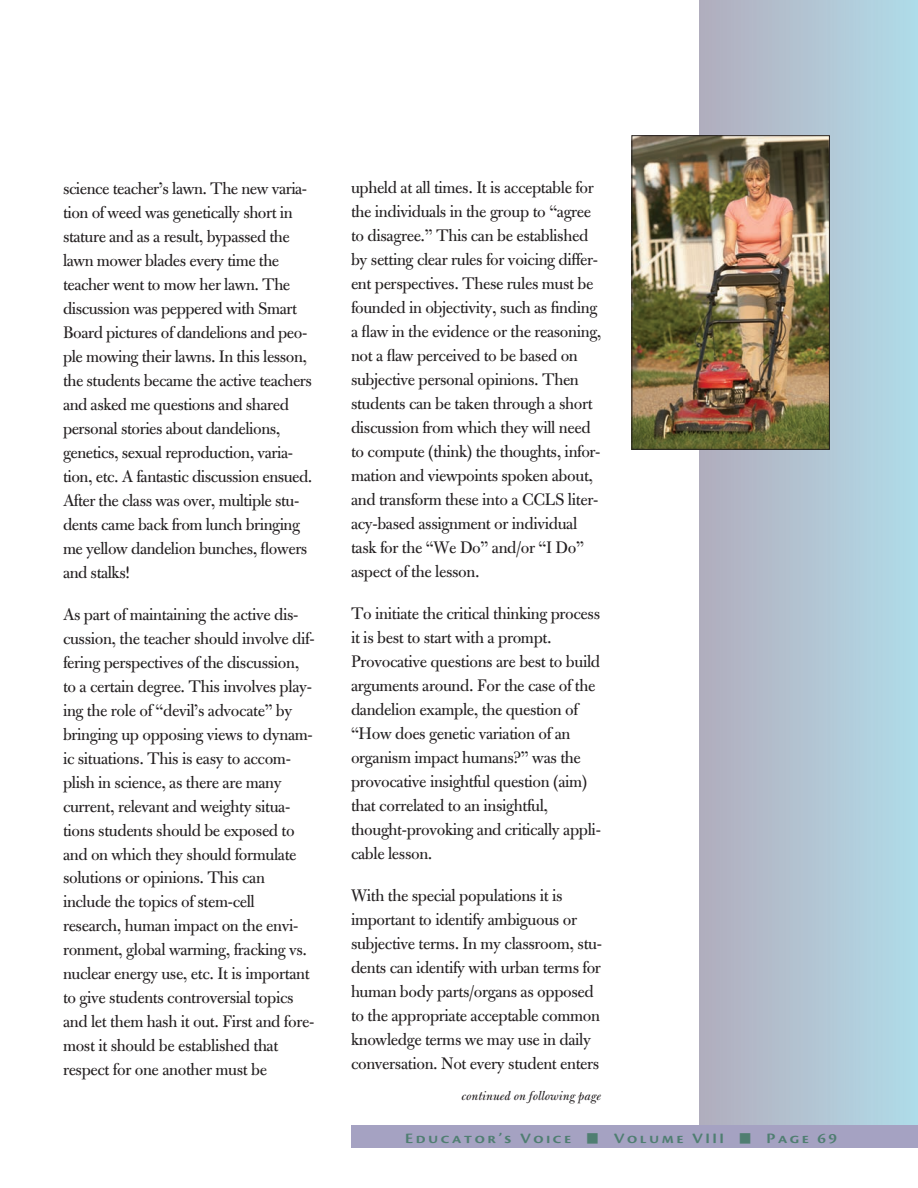
<style>
.page{position:relative;width:918px;height:1188px;background:#fff}
.page>*{position:absolute;margin:0;border:0;box-sizing:border-box;transform-origin:0 0}
.t1{font:18px/24px "Bulmer MT Std";letter-spacing:-.02em;color:#231f20}
.t2{font:15px "Cronos Pro Semibold Disp";letter-spacing:.14em;color:#4f7e71;scale:1.2 1}
.t3{font:italic 13.5px "Bulmer MT Std";color:#231f20}
</style>
<div class="page">
<div style="left:699px;top:0;width:219px;height:1125px;background:linear-gradient(to right,#b2adbd,#b1dce9)"></div>
<div style="left:352px;top:1125px;width:566px;height:23px;background:#a5a2c2"></div>
<img style="left:634px;top:137px;width:194px;height:311px">
<div style="left:632px;top:135px;width:198px;height:315px;border:1px solid #231f20"></div>
<p class="t1" style="left:63px;top:176px;width:251px">science teacher’s lawn. The new varia&shy;tion of weed was genetically short in stature and as a result, bypassed the lawn mower blades every time the teacher went to mow her lawn. The discussion was peppered with Smart Board pictures of dandelions and peo&shy;ple mowing their lawns. In this lesson, the students became the active teachers and asked me questions and shared personal stories about dandelions, genetics, sexual reproduction, varia&shy;tion, etc. A fantastic discussion ensued.<br>After the class was over, multiple stu&shy;dents came back from lunch bringing me yellow dandelion bunches, flowers and stalks!</p>
<p class="t1" style="left:63px;top:602px;width:253px">As part of maintaining the active dis&shy;cussion, the teacher should involve dif&shy;fering perspectives of the discussion, to a certain degree. This involves play&shy;ing the role of “devil’s advocate” by bringing up opposing views to dynam&shy;ic situations. This is easy to accom&shy;plish in science, as there are many current, relevant and weighty situa&shy;tions students should be exposed to and on which they should formulate solutions or opinions. This can include the topics of stem-cell research, human impact on the envi&shy;ronment, global warming, fracking vs. nuclear energy use, etc. It is important to give students controversial topics and let them hash it out. First and fore&shy;most it should be established that respect for one another must be</p>
<p class="t1" style="left:351px;top:176px;width:252px">upheld at all times. It is acceptable for the individuals in the group to “agree to disagree.” This can be established by setting clear rules for voicing differ&shy;ent perspectives. These rules must be founded in objectivity, such as finding a flaw in the evidence or the reasoning, not a flaw perceived to be based on subjective personal opinions. Then students can be taken through a short discussion from which they will need to compute (think) the thoughts, infor&shy;mation and viewpoints spoken about, and transform these into a CCLS liter&shy;acy-based assignment or individual task for the “We Do” and/or “I Do” aspect of the lesson.</p>
<p class="t1" style="left:351px;top:602px;width:251px">To initiate the critical thinking process it is best to start with a prompt.<br>Provocative questions are best to build arguments around. For the case of the dandelion example, the question of “How does genetic variation of an organism impact humans?” was the provocative insightful question (aim) that correlated to an insightful, thought-provoking and critically appli&shy;cable lesson.</p>
<p class="t1" style="left:351px;top:884px;width:253px">With the special populations it is important to identify ambiguous or subjective terms. In my classroom, stu&shy;dents can identify with urban terms for human body parts/organs as opposed to the appropriate acceptable common knowledge terms we may use in daily conversation. Not every student enters</p>
<p class="t3" style="left:462px;top:1088px;width:141px">continued on following page</p>
<p class="t2" style="left:405px;top:1130px;width:361px">Educator’s Voice ■ Volume VIII ■ Page 69</p>
</div>
